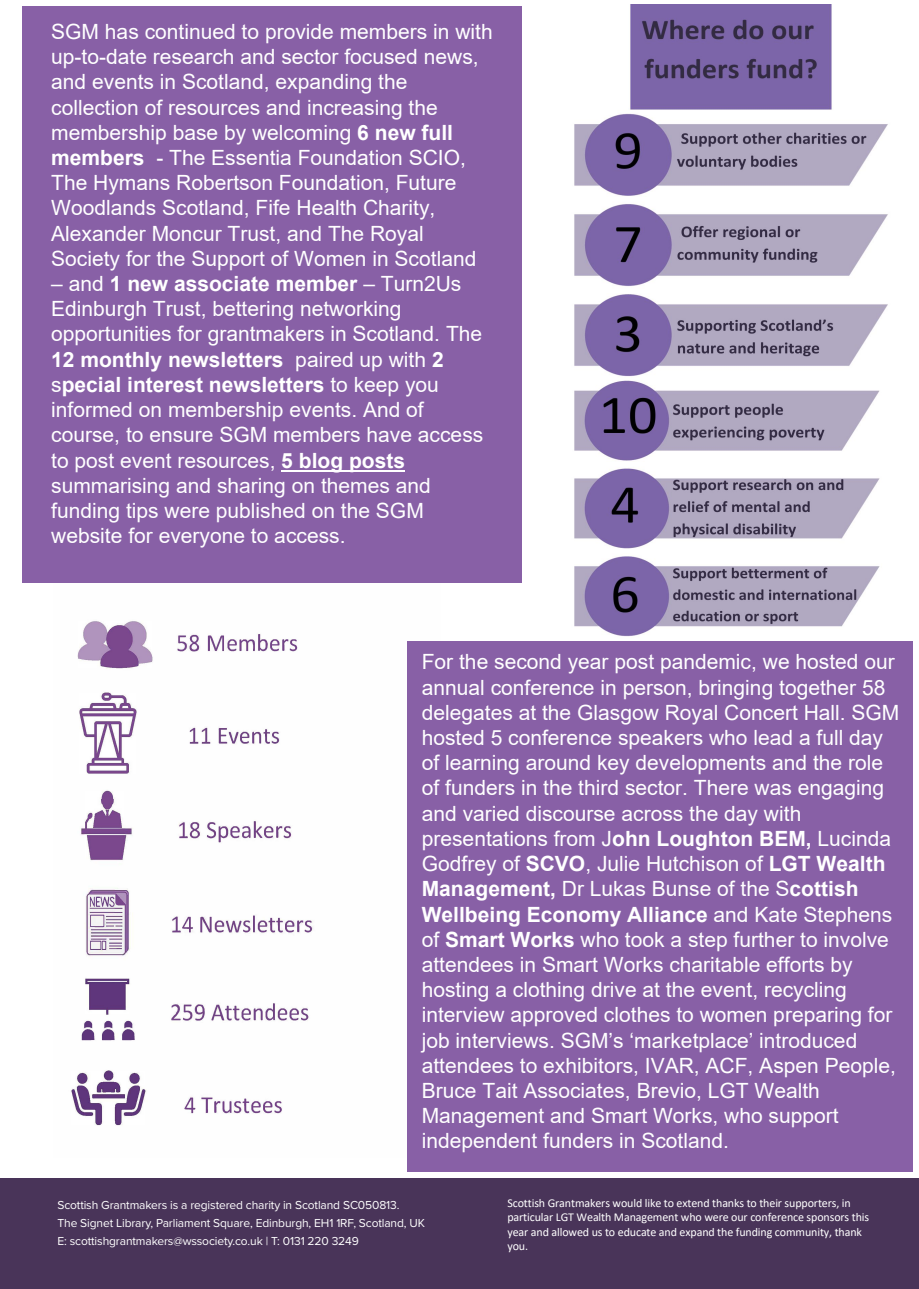
<style>
.page{position:relative;width:919px;height:1289px;background:#fff}
.page>*{position:absolute;margin:0;border:0;box-sizing:border-box;transform-origin:0 0}
.t1{font:21px/25.2px "Arial";color:#fff}
.t2{font:12px/14.4px "Calibri";letter-spacing:-.01em;color:#fff}
.t3{font:12px "Proxima Nova";letter-spacing:-.01em;color:#fff}
.s1{font-weight:700}
</style>
<div class="page">
<img style="left:54px;top:582px;width:386px;height:575px">
<div style="left:408px;top:641px;width:504px;height:530px;background:#8860a6"></div>
<div style="left:0;top:1178px;width:918px;height:110px;background:#493459"></div>
<div style="left:23px;top:6px;width:499px;height:576px;background:#8860a6"></div>
<img style="left:574px;top:4px;width:314px;height:633px">
<hr style="left:282px;top:470px;width:122px;height:1px;background:#fff">
<p class="t1" style="left:51px;top:19px;width:443px">SGM has continued to provide members in with up-to-date research and sector focused news, and events in Scotland, expanding the collection of resources and increasing the membership base by welcoming <span class="s1">6 new full members</span> - The Essentia Foundation SCIO, The Hymans Robertson Foundation, Future Woodlands Scotland, Fife Health Charity, Alexander Moncur Trust, and The Royal Society for the Support of Women in Scotland</p>
<p class="t1" style="left:51px;top:271px;width:433px">– and <span class="s1">1 new associate member</span> – Turn2Us Edinburgh Trust, bettering networking opportunities for grantmakers in Scotland. The <span class="s1">12 monthly newsletters</span> paired up with <span class="s1">2 </span>s<span class="s1">pecial interest newsletters</span> to keep you informed on membership events. And of course, to ensure SGM members have access to post event resources, <span class="s1">5 blog posts </span>summarising and sharing on themes and funding tips were published on the SGM website for everyone to access.</p>
<p class="t1" style="left:422px;top:649px;width:479px">For the second year post pandemic, we hosted our annual conference in person, bringing together 58 delegates at the Glasgow Royal Concert Hall. SGM hosted 5 conference speakers who lead a full day of learning around key developments and the role of funders in the third sector. There was engaging and varied discourse across the day with presentations from J<span class="s1">ohn Loughton BEM,</span> Lucinda Godfrey of <span class="s1">SCVO</span>, Julie Hutchison of <span class="s1">LGT Wealth Management,</span> Dr Lukas Bunse of the S<span class="s1">cottish Wellbeing Economy Alliance</span> and Kate Stephens of <span class="s1">Smart Works</span> who took a step further to involve attendees in Smart Works charitable efforts by hosting a clothing drive at the event, recycling interview approved clothes to women preparing for job interviews. SGM’s ‘marketplace’ introduced attendees to exhibitors, IVAR, ACF, Aspen People, Bruce Tait Associates, Brevio, LGT Wealth Management and Smart Works, who support independent funders in Scotland.</p>
<p class="t3" style="left:57px;top:1196px;width:343px">Scottish Grantmakers is a registered charity in Scotland SC050813.</p>
<p class="t3" style="left:57px;top:1214px;width:369px">The Signet Library, Parliament Square, Edinburgh, EH1 1RF, Scotland, UK</p>
<p class="t3" style="left:57px;top:1232px;width:303px">E: scottishgrantmakers@wssociety.co.uk | T: 0131 220 3249</p>
<p class="t2" style="left:507px;top:1195px;width:363px">Scottish Grantmakers would like to extend thanks to their supporters, in particular LGT Wealth Management who were our conference sponsors this year and allowed us to educate and expand the funding community, thank you.</p>
</div>
